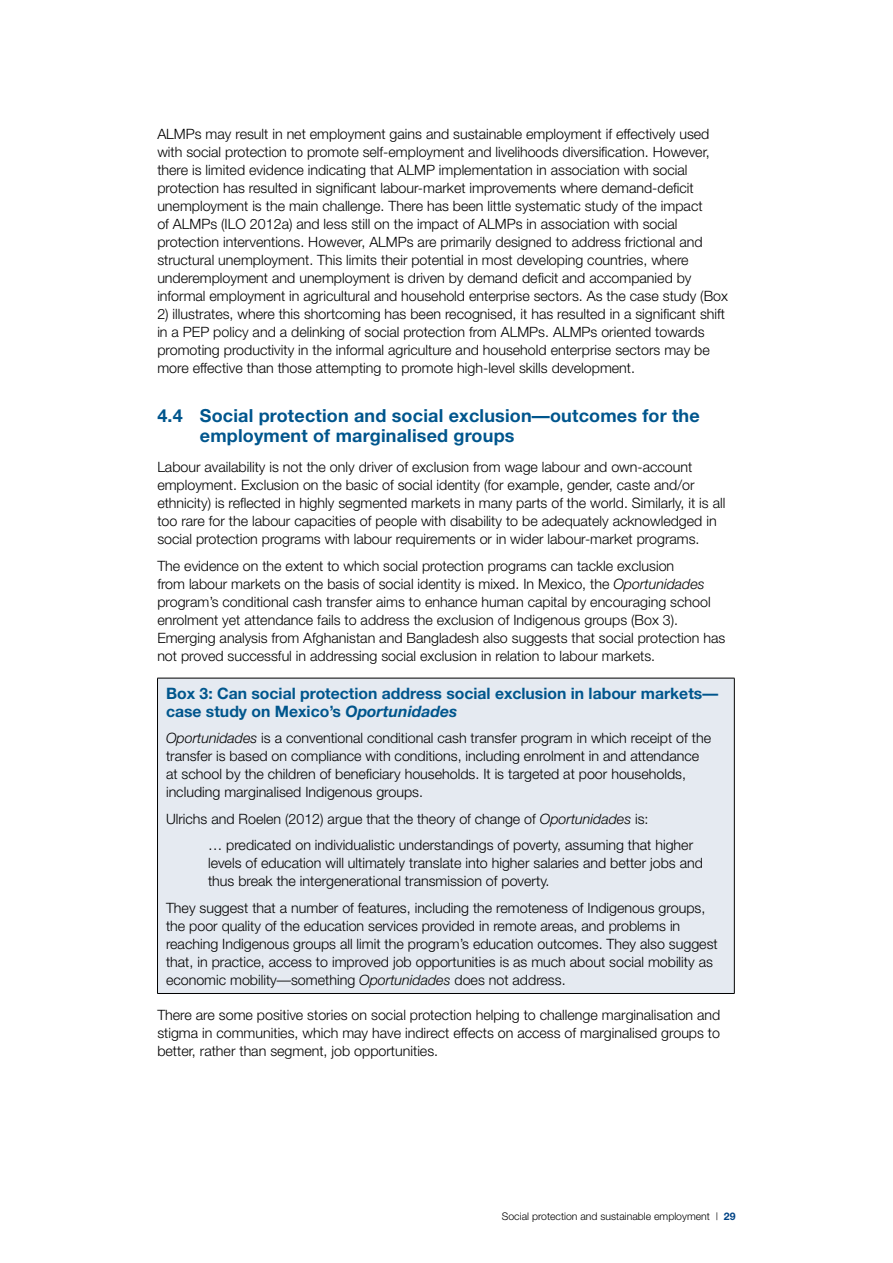
<style>
.page{position:relative;width:893px;height:1263px;background:#fff}
.page>*{position:absolute;margin:0;border:0;box-sizing:border-box;transform-origin:0 0}
.t1{font:700 18px/19.5px "Helvetica Neue";letter-spacing:.01em;color:#00568d}
.box_head{font:700 15.75px/18px "Helvetica Neue";color:#00568d}
.body{font:300 14.25px/18px "Helvetica Neue";color:#000}
.body_indent{font:300 14.25px/18px "Helvetica Neue";color:#000}
.t2{font:300 10.5px "Helvetica Neue";color:#000}
.s1{font-style:italic}
.s2{font-weight:700;color:#014386}
</style>
<div class="page">
<div style="left:158px;top:678px;width:576px;height:315px;background:#e5eaf1"></div>
<hr style="left:157px;top:678px;width:577px;height:1px;background:#000">
<hr style="left:157px;top:678px;width:1px;height:315px;background:#000">
<hr style="left:734px;top:678px;width:1px;height:315px;background:#000">
<hr style="left:157px;top:993px;width:577px;height:1px;background:#000">
<p class="body" style="left:157px;top:124px;width:572px">ALMPs may result in net employment gains and sustainable employment if effectively used with social protection to promote self-employment and livelihoods diversification. However, there is limited evidence indicating that ALMP implementation in association with social protection has resulted in significant labour-market improvements where demand-deficit unemployment is the main challenge. There has been little systematic study of the impact<br>of ALMPs (ILO 2012a) and less still on the impact of ALMPs in association with social protection interventions. However, ALMPs are primarily designed to address frictional and structural unemployment. This limits their potential in most developing countries, where underemployment and unemployment is driven by demand deficit and accompanied by informal employment in agricultural and household enterprise sectors. As the case study (Box</p>
<p class="body" style="left:157px;top:304px;width:569px">2) illustrates, where this shortcoming has been recognised, it has resulted in a significant shift in a PEP policy and a delinking of social protection from ALMPs. ALMPs oriented towards promoting productivity in the informal agriculture and household enterprise sectors may be more effective than those attempting to promote high-level skills development.</p>
<p class="t1" style="left:200px;top:406px;width:501px;text-indent:-43px">4.4 Social protection and social exclusion—outcomes for the employment of marginalised groups</p>
<p class="body" style="left:157px;top:458px;width:569px">Labour availability is not the only driver of exclusion from wage labour and own-account employment. Exclusion on the basic of social identity (for example, gender, caste and/or ethnicity) is reflected in highly segmented markets in many parts of the world. Similarly, it is all too rare for the labour capacities of people with disability to be adequately acknowledged in social protection programs with labour requirements or in wider labour-market programs.</p>
<p class="body" style="left:157px;top:556px;width:570px">The evidence on the extent to which social protection programs can tackle exclusion<br>from labour markets on the basis of social identity is mixed. In Mexico, the <span class="s1">Oportunidades </span>program’s conditional cash transfer aims to enhance human capital by encouraging school enrolment yet attendance fails to address the exclusion of Indigenous groups (Box 3).<br>Emerging analysis from Afghanistan and Bangladesh also suggests that social protection has not proved successful in addressing social exclusion in relation to labour markets.</p>
<p class="box_head" style="left:166px;top:684px;width:554px">Box 3: Can social protection address social exclusion in labour markets— case study on Mexico’s <span class="s1">Oportunidades</span></p>
<p class="body" style="left:166px;top:729px;width:547px"><span class="s1">Oportunidades</span> is a conventional conditional cash transfer program in which receipt of the transfer is based on compliance with conditions, including enrolment in and attendance at school by the children of beneficiary households. It is targeted at poor households, including marginalised Indigenous groups.</p>
<p class="body" style="left:166px;top:809px;width:484px">Ulrichs and Roelen (2012) argue that the theory of change of <span class="s1">Oportunidades</span> is:</p>
<p class="body_indent" style="left:208px;top:836px;width:496px">… predicated on individualistic understandings of poverty, assuming that higher levels of education will ultimately translate into higher salaries and better jobs and thus break the intergenerational transmission of poverty.</p>
<p class="body" style="left:166px;top:898px;width:553px">They suggest that a number of features, including the remoteness of Indigenous groups, the poor quality of the education services provided in remote areas, and problems in reaching Indigenous groups all limit the program’s education outcomes. They also suggest that, in practice, access to improved job opportunities is as much about social mobility as economic mobility—something <span class="s1">Oportunidades</span> does not address.</p>
<p class="body" style="left:157px;top:1006px;width:565px;text-align:justify">There are some positive stories on social protection helping to challenge marginalisation and stigma in communities, which may have indirect effects on access of marginalised groups to better, rather than segment, job opportunities.</p>
<p class="t2" style="left:502px;top:1210px;width:235px">Social protection and sustainable employment | <span class="s2">29</span></p>
</div>
